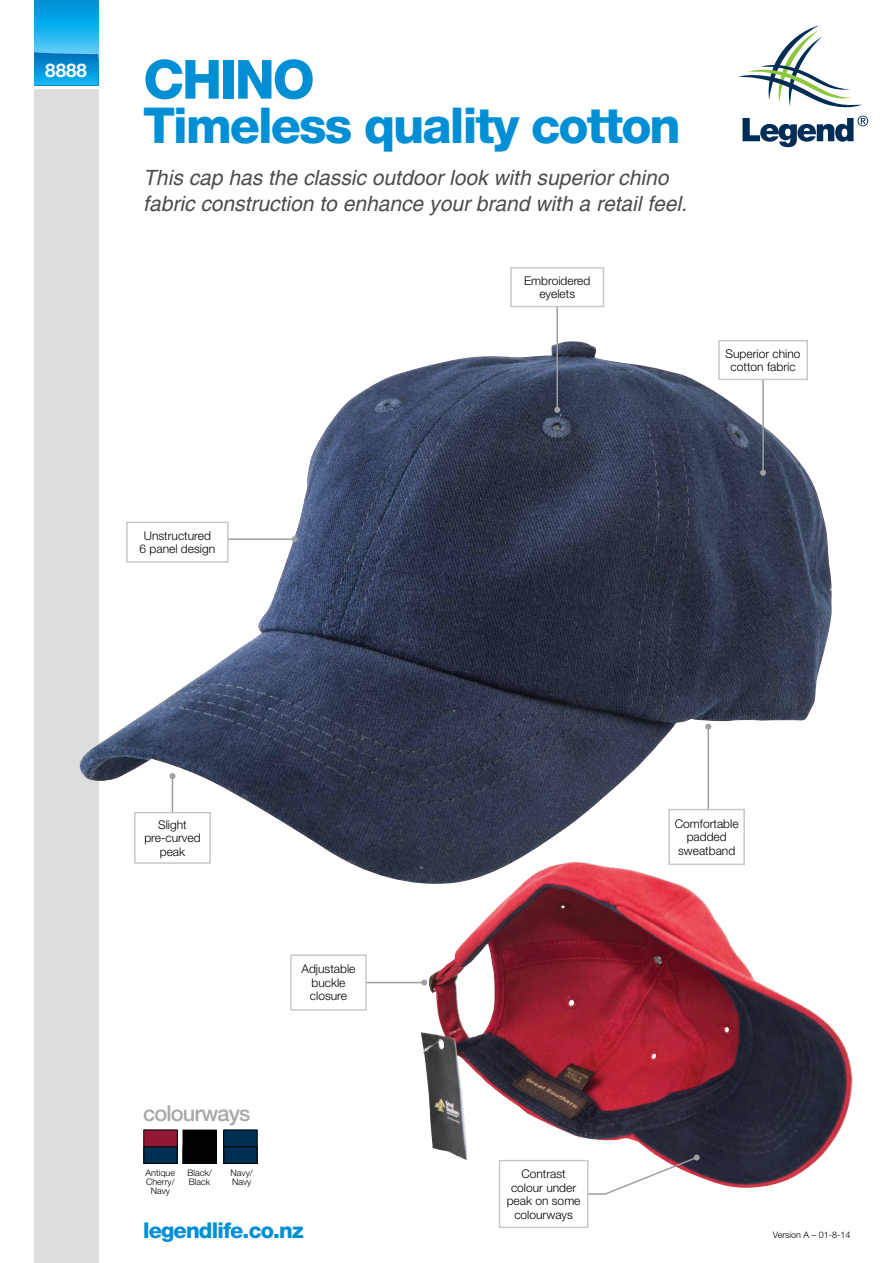
<style>
.page{position:relative;width:893px;height:1263px;background:#fff}
.page>*{position:absolute;margin:0;border:0;box-sizing:border-box;transform-origin:0 0}
.t1{font:800 54px "Helvetica Neue LT Std";letter-spacing:-.04em;color:#008fd5}
.t2{font:800 49.5px "Helvetica Neue LT Std";letter-spacing:-.04em;color:#008fd5}
.t3{font:800 21.75px "Helvetica Neue LT Std";letter-spacing:-.04em;color:#008fd5}
.t4{font:500 21.75px "Helvetica Neue LT Std";letter-spacing:-.04em;color:#a7a9ac}
.t5{font:italic 21px/25.5px "Helvetica";color:#4d4d4f}
.t6{font:700 18.75px "Helvetica Neue LT Std";color:#fff}
.t7{font:300 12px/13.5px "Helvetica Neue LT Std";color:#000;text-align:center}
.t8{font:300 9px/9px "Helvetica Neue LT Std";color:#000}
</style>
<div class="page">
<img style="left:420px;top:887px;width:433px;height:302px">
<div style="left:34px;top:89px;width:64px;height:1174px;background:#dcddde"></div>
<img style="left:79px;top:341px;width:753px;height:546px">
<svg style="left:34px;top:0;width:64px;height:52px;background:#18adea"></svg>
<svg style="left:34px;top:52px;width:64px;height:33px;background:#0796d9"></svg>
<hr style="left:762px;top:370px;width:2px;height:103px;background:#9d9fa2">
<svg style="left:760px;top:470px;width:6px;height:6px"></svg>
<hr style="left:556px;top:297px;width:2px;height:113px;background:#9d9fa2">
<svg style="left:554px;top:407px;width:6px;height:6px"></svg>
<hr style="left:166px;top:538px;width:129px;height:2px;background:#9d9fa2">
<svg style="left:292px;top:536px;width:6px;height:6px"></svg>
<hr style="left:708px;top:727px;width:1px;height:95px;background:#9d9fa2">
<svg style="left:705px;top:724px;width:6px;height:6px"></svg>
<hr style="left:328px;top:982px;width:96px;height:1px;background:#9d9fa2">
<svg style="left:421px;top:979px;width:6px;height:6px"></svg>
<svg style="left:542px;top:1154px;width:158px;height:41px"></svg>
<hr style="left:172px;top:776px;width:1px;height:63px;background:#9d9fa2">
<svg style="left:169px;top:773px;width:6px;height:6px"></svg>
<div style="left:719px;top:341px;width:88px;height:38px;background:#fff"></div>
<div style="left:718px;top:340px;width:90px;height:40px;border:2px solid #c7c8ca"></div>
<div style="left:511px;top:268px;width:92px;height:38px;background:#fff"></div>
<div style="left:510px;top:267px;width:94px;height:40px;border:2px solid #c7c8ca"></div>
<div style="left:127px;top:522px;width:101px;height:40px;background:#fff"></div>
<div style="left:126px;top:522px;width:103px;height:41px;border:2px solid #c7c8ca"></div>
<div style="left:291px;top:955px;width:75px;height:55px;background:#fff"></div>
<div style="left:290px;top:954px;width:77px;height:57px;border:2px solid #c7c8ca"></div>
<div style="left:500px;top:1160px;width:88px;height:67px;background:#fff"></div>
<div style="left:499px;top:1160px;width:89px;height:68px;border:2px solid #c7c8ca"></div>
<div style="left:669px;top:809px;width:75px;height:55px;background:#fff"></div>
<div style="left:668px;top:809px;width:77px;height:56px;border:2px solid #c7c8ca"></div>
<div style="left:135px;top:813px;width:75px;height:50px;background:#fff"></div>
<div style="left:134px;top:812px;width:77px;height:52px;border:2px solid #c7c8ca"></div>
<svg style="left:737px;top:25px;width:131px;height:122px"></svg>
<div style="left:224px;top:1130px;width:33px;height:33px;background:#003051"></div>
<div style="left:223px;top:1129px;width:35px;height:35px;border:1px solid #000"></div>
<div style="left:183px;top:1130px;width:33px;height:33px;background:#000"></div>
<div style="left:144px;top:1130px;width:33px;height:33px;background:#931a34"></div>
<div style="left:143px;top:1129px;width:35px;height:35px;border:1px solid #000"></div>
<div style="left:224px;top:1146px;width:33px;height:18px;border:1px solid #000"></div>
<div style="left:183px;top:1146px;width:33px;height:18px;border:1px solid #000"></div>
<div style="left:144px;top:1147px;width:33px;height:16px;background:#003051"></div>
<div style="left:144px;top:1146px;width:33px;height:18px;border:1px solid #000"></div>
<h3 class="t6" style="left:45px;top:58px;width:43px">8888</h3>
<h1 class="t1" style="left:143px;top:47px;width:173px">CHINO</h1>
<h2 class="t2" style="left:143px;top:96px;width:539px">Timeless quality cotton</h2>
<h3 class="t5" style="left:143px;top:166px;width:545px">This cap has the classic outdoor look with superior chino fabric construction to enhance your brand with a retail feel.</h3>
<p class="t7" style="left:524px;top:273px;width:68px">Embroidered eyelets</p>
<p class="t7" style="left:726px;top:346px;width:76px">Superior chino cotton fabric</p>
<p class="t7" style="left:140px;top:528px;width:77px">Unstructured<br>6 panel design</p>
<p class="t7" style="left:144px;top:817px;width:58px">Slight pre-curved peak</p>
<h3 class="t4" style="left:143px;top:1100px;width:109px">colourways</h3>
<p class="t8" style="left:146px;top:1168px;width:31px;text-align:center">Antique<br>Cherry/<br>Navy</p>
<p class="t8" style="left:187px;top:1168px;width:26px">Black/<br>Black</p>
<p class="t8" style="left:231px;top:1168px;width:24px">Navy/<br>Navy</p>
<p class="t7" style="left:301px;top:962px;width:56px">Adjustable buckle closure</p>
<h3 class="t3" style="left:143px;top:1217px;width:162px">legendlife.co.nz</h3>
<p class="t7" style="left:675px;top:816px;width:65px">Comfortable padded sweatband</p>
<p class="t7" style="left:507px;top:1167px;width:75px">Contrast colour under peak on some colourways</p>
<p class="t8" style="left:773px;top:1230px;width:79px">Version A – 01-8-14</p>
</div>
